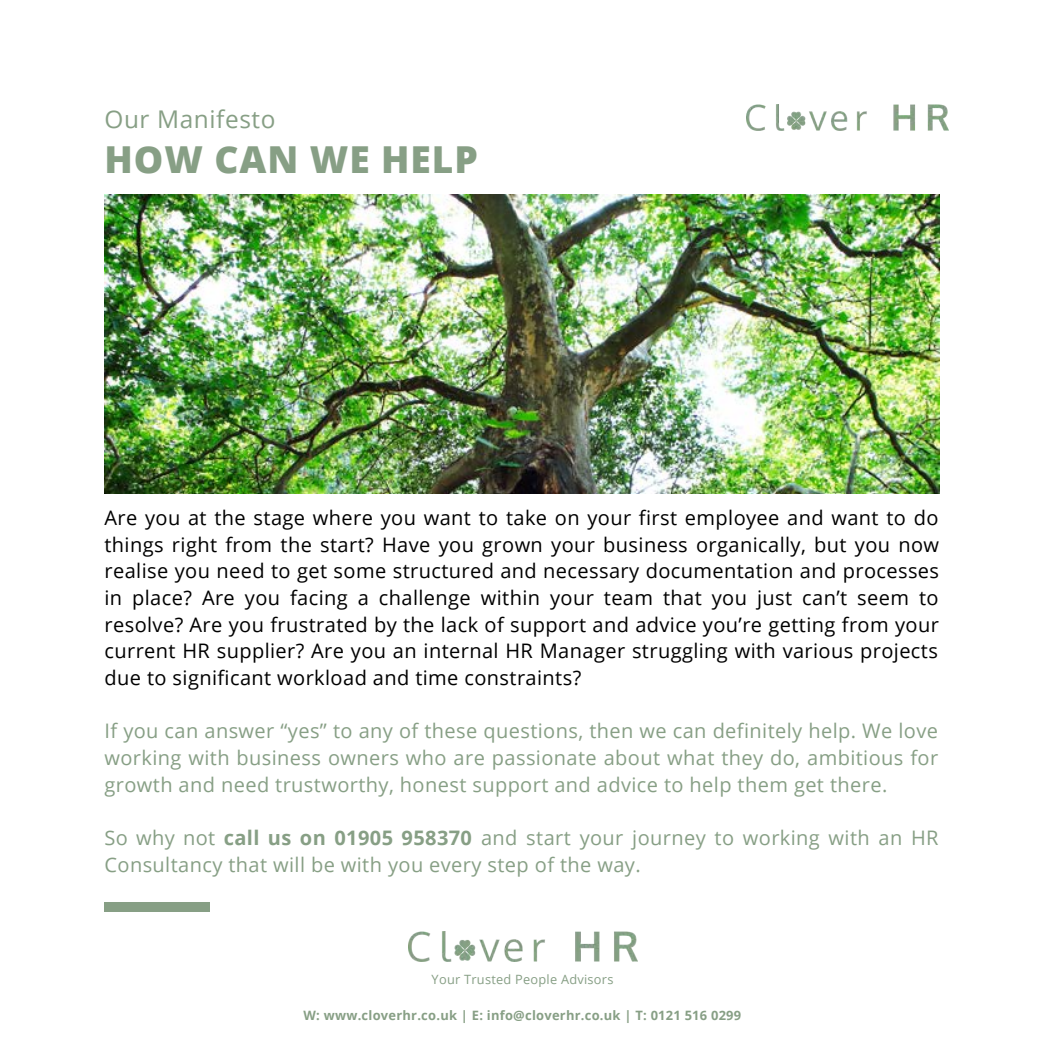
<style>
.page{position:relative;width:1045px;height:1045px;background:#fff}
.page>*{position:absolute;margin:0;border:0;box-sizing:border-box;transform-origin:0 0}
.t1{font:800 37.25px "Open Sans";letter-spacing:.025em;color:#879f85}
.t2{font:24.25px "Open Sans";letter-spacing:.025em;color:#879f85}
.t3{font:20px/26.8px "Open Sans";letter-spacing:.02em;color:#000;text-align:justify}
.t4{font:20px/26.8px "Open Sans";letter-spacing:.02em;color:#879f85;text-align:justify}
.t5{font:700 13px "Open Sans";letter-spacing:.02em;color:#879f85}
.t6{font:12.75px "Open Sans";letter-spacing:.02em;color:#879f85}
.s1{font-weight:700}
</style>
<div class="page">
<img style="left:104px;top:195px;width:835px;height:298px">
<img style="left:408px;top:931px;width:229px;height:30px">
<div style="left:104px;top:902px;width:106px;height:9px;background:#879f85"></div>
<img style="left:746px;top:104px;width:202px;height:27px">
<p class="t2" style="left:104px;top:102px;width:172px">Our Manifesto</p>
<p class="t1" style="left:104px;top:133px;width:375px">HOW CAN WE HELP</p>
<p class="t3" style="left:104px;top:503px;width:836px">Are you at the stage where you want to take on your first employee and want to do things right from the start? Have you grown your business organically, but you now realise you need to get some structured and necessary documentation and processes in place? Are you facing a challenge within your team that you just can’t seem to resolve? Are you frustrated by the lack of support and advice you’re getting from your current HR supplier? Are you an internal HR Manager struggling with various projects due to significant workload and time constraints?</p>
<p class="t4" style="left:104px;top:717px;width:835px">If you can answer “yes” to any of these questions, then we can definitely help. We love working with business owners who are passionate about what they do, ambitious for growth and need trustworthy, honest support and advice to help them get there.</p>
<p class="t4" style="left:104px;top:824px;width:835px">So why not <span class="s1">call us on 01905 958370</span> and start your journey to working with an HR<br>Consultancy that will be with you every step of the way.</p>
<p class="t6" style="left:431px;top:970px;width:183px">Your Trusted People Advisors</p>
<p class="t5" style="left:303px;top:1005px;width:439px">W: www.cloverhr.co.uk | E: info@cloverhr.co.uk | T: 0121 516 0299</p>
</div>
